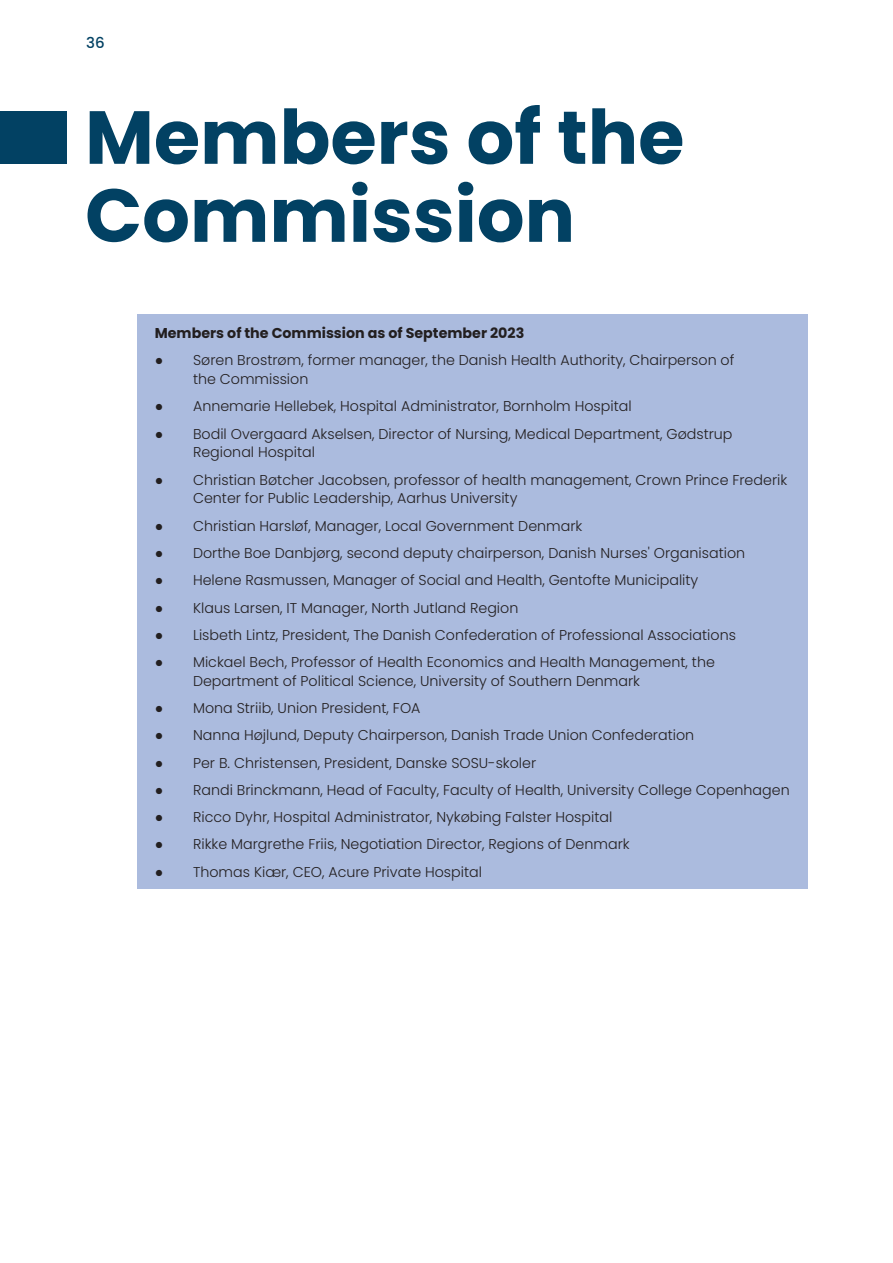
<style>
.page{position:relative;width:893px;height:1263px;background:#fff}
.page>*{position:absolute;margin:0;border:0;box-sizing:border-box;transform-origin:0 0}
.t1{font:700 75px/78px "Poppins";color:#024163}
.t2{font:500 15px "Poppins";color:#024163}
.t3{font:300 14.25px/18.8px "Poppins";color:#231f20}
.t4{font:700 14.25px "Poppins";color:#231f20}
.s1{font-family:"Calibri"}
</style>
<div class="page">
<div style="left:138px;top:315px;width:670px;height:574px;background:#abbbde"></div>
<div style="left:0;top:111px;width:67px;height:53px;background:#024163"></div>
<hr style="left:892px;top:0;width:1px;height:1263px;background:#024163">
<p class="t2" style="left:86px;top:34px;width:20px">36</p>
<h1 class="t1" style="left:85px;top:99px;width:601px">Members of the<br>Commission</h1>
<p class="t4" style="left:155px;top:325px;width:371px">Members of the Commission as of September 2023</p>
<p class="t3" style="left:193px;top:351px;width:543px;text-indent:-38px"><span class="s1">●</span> Søren Brostrøm, former manager, the Danish Health Authority, Chairperson of the Commission</p>
<p class="t3" style="left:155px;top:397px;width:478px"><span class="s1">●</span> Annemarie Hellebek, Hospital Administrator, Bornholm Hospital</p>
<p class="t3" style="left:193px;top:424px;width:541px;text-indent:-38px"><span class="s1">●</span> Bodil Overgaard Akselsen, Director of Nursing, Medical Department, Gødstrup<br>Regional Hospital</p>
<p class="t3" style="left:193px;top:470px;width:596px;text-indent:-38px"><span class="s1">●</span> Christian Bøtcher Jacobsen, professor of health management, Crown Prince Frederik<br>Center for Public Leadership, Aarhus University</p>
<p class="t3" style="left:155px;top:516px;width:429px"><span class="s1">●</span> Christian Harsløf, Manager, Local Government Denmark</p>
<p class="t3" style="left:155px;top:544px;width:592px"><span class="s1">●</span> Dorthe Boe Danbjørg, second deputy chairperson, Danish Nurses' Organisation</p>
<p class="t3" style="left:155px;top:571px;width:545px"><span class="s1">●</span> Helene Rasmussen, Manager of Social and Health, Gentofte Municipality</p>
<p class="t3" style="left:155px;top:598px;width:365px"><span class="s1">●</span> Klaus Larsen, IT Manager, North Jutland Region</p>
<p class="t3" style="left:155px;top:625px;width:583px"><span class="s1">●</span> Lisbeth Lintz, President, The Danish Confederation of Professional Associations</p>
<p class="t3" style="left:193px;top:653px;width:523px;text-indent:-38px"><span class="s1">●</span> Mickael Bech, Professor of Health Economics and Health Management, the<br>Department of Political Science, University of Southern Denmark</p>
<p class="t3" style="left:155px;top:699px;width:267px"><span class="s1">●</span> Mona Striib, Union President, FOA</p>
<p class="t3" style="left:155px;top:726px;width:541px"><span class="s1">●</span> Nanna Højlund, Deputy Chairperson, Danish Trade Union Confederation</p>
<p class="t3" style="left:155px;top:753px;width:383px"><span class="s1">●</span> Per B. Christensen, President, Danske SOSU-skoler</p>
<p class="t3" style="left:155px;top:780px;width:636px"><span class="s1">●</span> Randi Brinckmann, Head of Faculty, Faculty of Health, University College Copenhagen</p>
<p class="t3" style="left:155px;top:808px;width:459px"><span class="s1">●</span> Ricco Dyhr, Hospital Administrator, Nykøbing Falster Hospital</p>
<p class="t3" style="left:155px;top:835px;width:476px"><span class="s1">●</span> Rikke Margrethe Friis, Negotiation Director, Regions of Denmark</p>
<p class="t3" style="left:155px;top:862px;width:329px"><span class="s1">●</span> Thomas Kiær, CEO, Acure Private Hospital</p>
</div>
